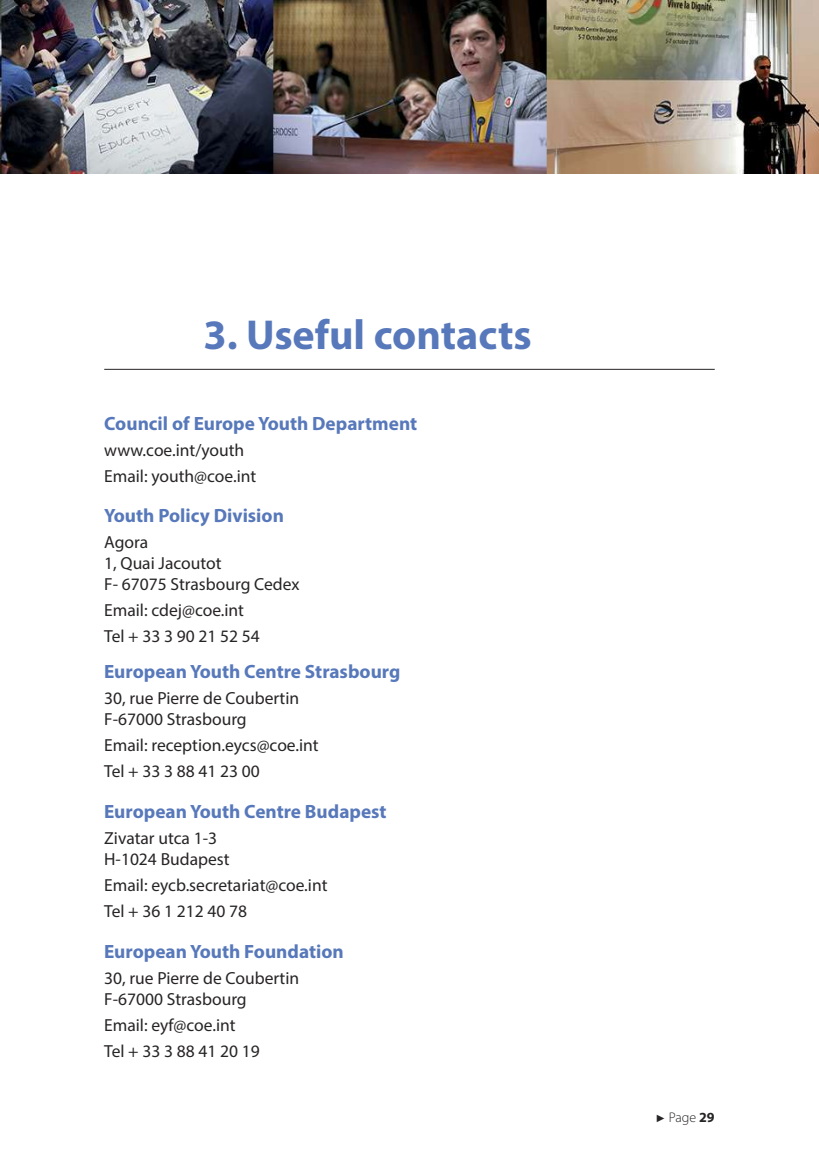
<style>
.page{position:relative;width:819px;height:1166px;background:#fff}
.page>*{position:absolute;margin:0;border:0;box-sizing:border-box;transform-origin:0 0}
.t1{font:700 42px "Myriad Pro";color:#5778ba}
.t2{font:700 19.25px "Myriad Pro";color:#5778ba}
.t3{font:17.5px/25.9px "Myriad Pro";color:#272425}
.t4{font:300 14px "Myriad Pro";color:#272425}
.s1{font-family:"Arial";font-weight:400;font-size:10.5px}
.s2{font-weight:700}
</style>
<div class="page">
<img style="left:0;top:0;width:819px;height:174px">
<hr style="left:104px;top:369px;width:610px;height:1px;background:#272425">
<h1 class="t1" style="left:203px;top:319px;width:329px">3. Useful contacts</h1>
<p class="t2" style="left:104px;top:416px;width:314px">Council of Europe Youth Department</p>
<p class="t3" style="left:104px;top:438px;width:153px">www.coe.int/youth<br>Email: youth@coe.int</p>
<p class="t2" style="left:104px;top:509px;width:181px">Youth Policy Division</p>
<p class="t3" style="left:104px;top:533px;width:197px;line-height:21px">Agora<br>1, Quai Jacoutot<br>F- 67075 Strasbourg Cedex</p>
<p class="t3" style="left:104px;top:599px;width:157px">Email: cdej@coe.int<br>Tel + 33 3 90 21 52 54</p>
<p class="t2" style="left:104px;top:664px;width:297px">European Youth Centre Strasbourg</p>
<p class="t3" style="left:104px;top:689px;width:196px;line-height:21px">30, rue Pierre de Coubertin<br>F-67000 Strasbourg</p>
<p class="t3" style="left:104px;top:734px;width:216px">Email: reception.eycs@coe.int<br>Tel + 33 3 88 41 23 00</p>
<p class="t2" style="left:104px;top:804px;width:284px">European Youth Centre Budapest</p>
<p class="t3" style="left:104px;top:829px;width:127px;line-height:21px">Zivatar utca 1-3<br>H-1024 Budapest</p>
<p class="t3" style="left:104px;top:873px;width:225px">Email: eycb.secretariat@coe.int<br>Tel + 36 1 212 40 78</p>
<p class="t2" style="left:104px;top:944px;width:241px">European Youth Foundation</p>
<p class="t3" style="left:104px;top:968px;width:196px;line-height:21px">30, rue Pierre de Coubertin<br>F-67000 Strasbourg</p>
<p class="t3" style="left:104px;top:1013px;width:157px">Email: eyf@coe.int<br>Tel + 33 3 88 41 20 19</p>
<p class="t4" style="left:655px;top:1111px;width:61px"><span class="s1">►</span> Page <span class="s2">29</span></p>
</div>
